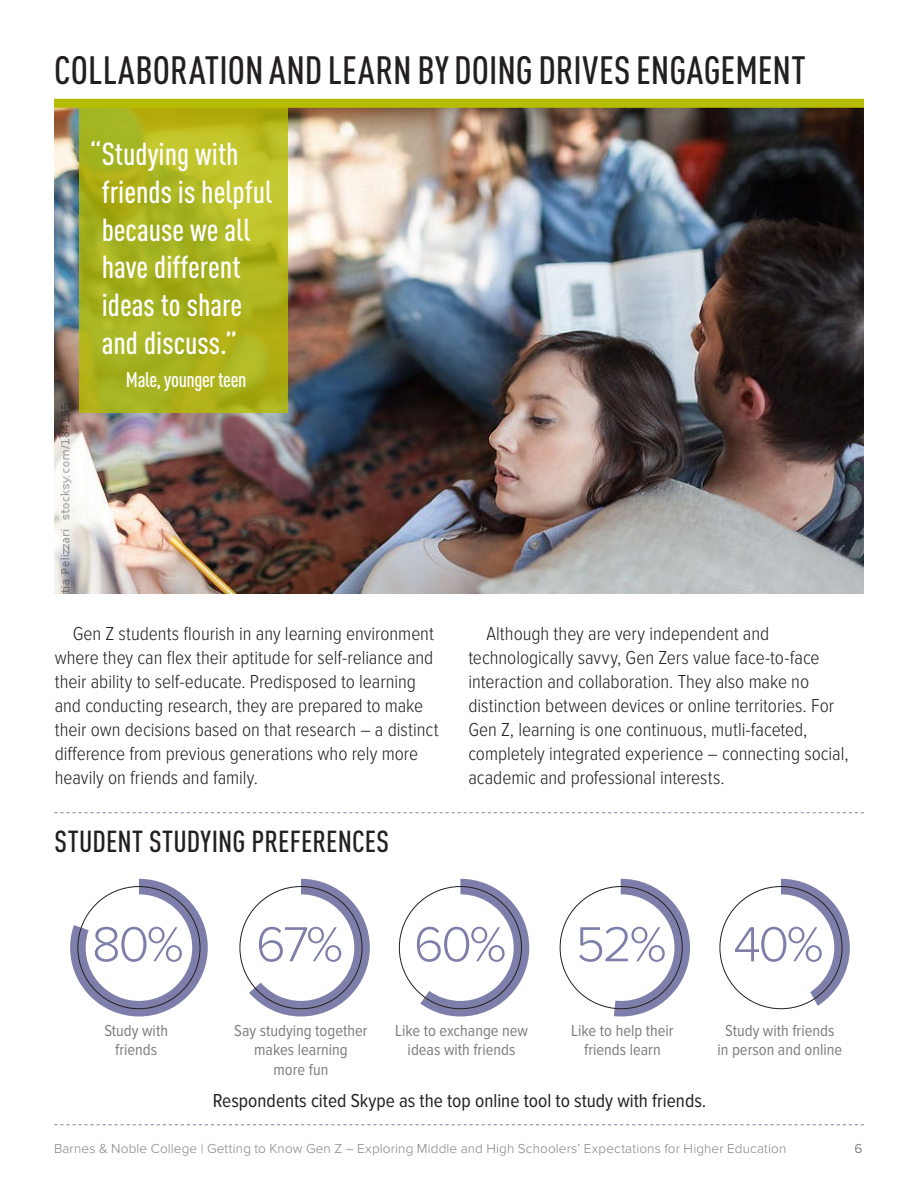
<style>
.page{position:relative;width:918px;height:1188px;background:#fff}
.page>*{position:absolute;margin:0;border:0;box-sizing:border-box;transform-origin:0 0}
.t1{font:300 51px "Proxima Nova";letter-spacing:-.05em;color:#7e7eaa}
.t2{font:500 condensed 39px "DIN Pro";letter-spacing:.005em;color:#231f20}
.t3{font:500 condensed 31.5px/37.8px "DIN Pro";color:#fff}
.t4{font:500 condensed 30px "DIN Pro";letter-spacing:.005em;color:#231f20}
.t5{font:500 condensed 21px "DIN Pro";letter-spacing:-.02em;color:#fff}
.t6{font:300 19.5px/24px "Proxima Nova Cond";letter-spacing:-.005em;color:#231f20}
.t7{font:19.5px "Proxima Nova Cond";color:#231f20}
.t8{font:16.5px/19.5px "Proxima Nova Cond";color:#7c7e81;text-align:center}
.t9{font:300 13.5px "Proxima Nova";letter-spacing:.01em;color:#808285}
.t10{font:13.5px "Proxima Nova";color:#808285}
</style>
<div class="page">
<svg style="left:614px;top:879px;width:76px;height:137px"></svg>
<svg style="left:781px;top:879px;width:69px;height:127px"></svg>
<img style="left:54px;top:108px;width:810px;height:486px">
<svg style="left:79px;top:108px;width:209px;height:304px;background:#adb41e"></svg>
<div style="left:54px;top:99px;width:810px;height:9px;background:#b6bd00"></div>
<svg style="left:70px;top:879px;width:138px;height:137px"></svg>
<svg style="left:249px;top:879px;width:121px;height:137px"></svg>
<svg style="left:420px;top:879px;width:109px;height:137px"></svg>
<svg style="left:54px;top:812px;width:810px;height:1px"></svg>
<svg style="left:54px;top:1124px;width:810px;height:1px"></svg>
<h2 class="t2" style="left:54px;top:41px;width:753px">COLLABORATION AND LEARN BY DOING DRIVES ENGAGEMENT</h2>
<h3 class="t3" style="left:102px;top:132px;width:172px;text-indent:-12px">“Studying with friends is helpful because we all have different ideas to share and discuss.”</h3>
<p class="t5" style="left:126px;top:364px;width:122px">Male, younger teen</p>
<p class="t6" style="left:55px;top:622px;width:385px;text-indent:18px">Gen Z students flourish in any learning environment where they can flex their aptitude for self-reliance and their ability to self-educate. Predisposed to learning and conducting research, they are prepared to make their own decisions based on that research – a distinct difference from previous generations who rely more heavily on friends and family.</p>
<p class="t6" style="left:468px;top:622px;width:382px;text-indent:18px">Although they are very independent and technologically savvy, Gen Zers value face-to-face interaction and collaboration. They also make no distinction between devices or online territories. For Gen Z, learning is one continuous, mutli-faceted, completely integrated experience – connecting social, academic and professional interests.</p>
<h3 class="t4" style="left:55px;top:819px;width:336px">STUDENT STUDYING PREFERENCES</h3>
<h1 class="t1" style="left:92px;top:915px;width:93px">80%</h1>
<p class="t8" style="left:104px;top:1021px;width:65px">Study with friends</p>
<h1 class="t1" style="left:256px;top:915px;width:89px">67%</h1>
<h1 class="t1" style="left:414px;top:915px;width:94px">60%</h1>
<h1 class="t1" style="left:575px;top:915px;width:92px">52%</h1>
<h1 class="t1" style="left:733px;top:915px;width:92px">40%</h1>
<p class="t8" style="left:234px;top:1021px;width:135px">Say studying together makes learning<br>more fun</p>
<p class="t8" style="left:395px;top:1021px;width:135px">Like to exchange new ideas with friends</p>
<p class="t7" style="left:213px;top:1090px;width:495px">Respondents cited Skype as the top online tool to study with friends.</p>
<p class="t8" style="left:571px;top:1021px;width:104px">Like to help their friends learn</p>
<p class="t8" style="left:718px;top:1021px;width:126px">Study with friends<br>in person and online</p>
<p class="t9" style="left:54px;top:1140px;width:734px">Barnes &amp; Noble College | Getting to Know Gen Z – Exploring Middle and High Schoolers’ Expectations for Higher Education</p>
<p class="t10" style="left:855px;top:1140px;width:9px">6</p>
</div>
